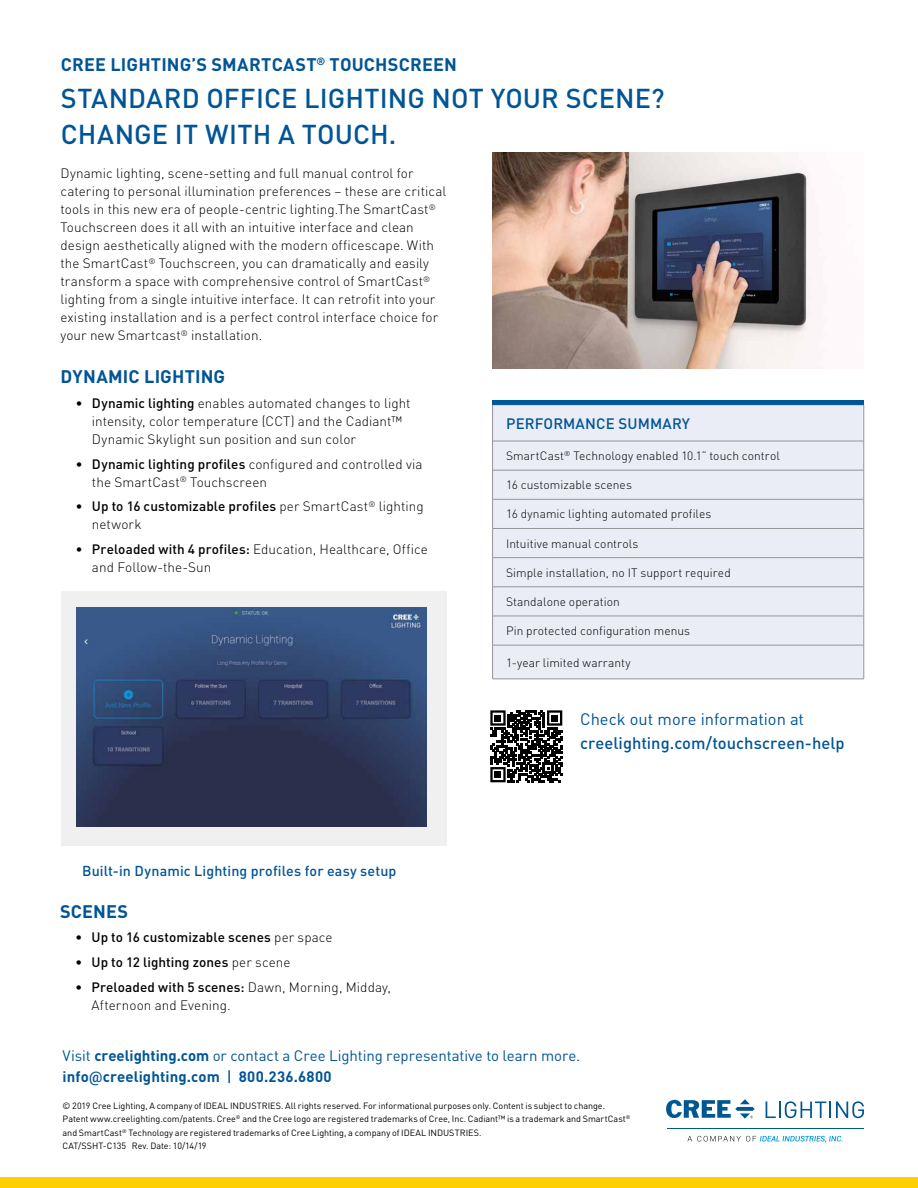
<style>
.page{position:relative;width:918px;height:1188px;background:#fff}
.page>*{position:absolute;margin:0;border:0;box-sizing:border-box;transform-origin:0 0}
.t1{font:500 27px/36px "DINOT";letter-spacing:.005em;color:#005596}
.t2{font:700 18px "DINOT";letter-spacing:.01em;color:#005596}
.t3{font:500 16.5px "DINOT";color:#005596}
.t4{font:16.5px "DINOT";color:#005596}
.t5{font:15px/21px "DINOT";letter-spacing:-.005em;color:#005596}
.t6{font:500 15px "DINOT";letter-spacing:.01em;color:#005596}
.t7{font:500 14.25px "DINOT";letter-spacing:.01em;color:#005596}
.t8{font:300 13.5px/18px "DINOT";letter-spacing:.005em;color:#000}
.t9{font:500 13.5px "DINOT";letter-spacing:.005em;color:#000}
.t10{font:300 12px "DINOT";letter-spacing:.005em;color:#000}
.t11{font:9px/13.5px "DINOT";color:#000}
.s1{font-weight:500}
.s2{font-weight:300}
.s3{font-weight:700}
.s4{font-family:"Roboto";font-weight:500}
</style>
<div class="page">
<img style="left:492px;top:152px;width:319px;height:216px">
<div style="left:493px;top:400px;width:371px;height:5px;background:#005596"></div>
<div style="left:493px;top:405px;width:371px;height:274px;background:#eaedf5"></div>
<hr style="left:492px;top:405px;width:1px;height:36px;background:#939598">
<hr style="left:864px;top:405px;width:1px;height:36px;background:#939598">
<hr style="left:493px;top:441px;width:371px;height:1px;background:#939598">
<hr style="left:493px;top:470px;width:371px;height:1px;background:#939598">
<hr style="left:493px;top:499px;width:371px;height:1px;background:#939598">
<hr style="left:493px;top:528px;width:371px;height:1px;background:#939598">
<hr style="left:493px;top:557px;width:371px;height:1px;background:#939598">
<hr style="left:493px;top:587px;width:371px;height:1px;background:#939598">
<hr style="left:493px;top:616px;width:371px;height:1px;background:#939598">
<svg style="left:492px;top:441px;width:1px;height:87px"></svg>
<svg style="left:864px;top:441px;width:1px;height:87px"></svg>
<hr style="left:492px;top:528px;width:1px;height:30px;background:#939598">
<hr style="left:864px;top:528px;width:1px;height:30px;background:#939598">
<svg style="left:492px;top:558px;width:1px;height:87px"></svg>
<svg style="left:864px;top:558px;width:1px;height:87px"></svg>
<hr style="left:492px;top:645px;width:1px;height:34px;background:#939598">
<hr style="left:864px;top:645px;width:1px;height:34px;background:#939598">
<hr style="left:493px;top:645px;width:371px;height:1px;background:#939598">
<hr style="left:492px;top:679px;width:372px;height:1px;background:#939598">
<hr style="left:492px;top:404px;width:372px;height:1px;background:#005596">
<hr style="left:667px;top:1128px;width:196px;height:1px;background:#005792">
<svg style="left:766px;top:1101px;width:98px;height:17px"></svg>
<svg style="left:666px;top:1099px;width:89px;height:20px"></svg>
<svg style="left:688px;top:1136px;width:155px;height:6px"></svg>
<svg style="left:490px;top:710px;width:72px;height:72px"></svg>
<div style="left:551px;top:715px;width:7px;height:6px;background:#000"></div>
<div style="left:495px;top:771px;width:6px;height:7px;background:#000"></div>
<div style="left:0;top:1178px;width:918px;height:10px;background:#ffcf01"></div>
<div style="left:61px;top:591px;width:385px;height:255px;background:#f0f0f1"></div>
<img style="left:77px;top:608px;width:350px;height:218px">
<h2 class="t2" style="left:61px;top:53px;width:398px">CREE LIGHTING’S SMARTCAST<sup>®</sup> TOUCHSCREEN</h2>
<h1 class="t1" style="left:61px;top:80px;width:605px">STANDARD OFFICE LIGHTING NOT YOUR SCENE?<br>CHANGE IT WITH A TOUCH.</h1>
<p class="t8" style="left:60px;top:165px;width:387px">Dynamic lighting, scene-setting and full manual control for catering to personal illumination preferences – these are critical tools in this new era of people-centric lighting.The SmartCast<sup>® </sup>Touchscreen does it all with an intuitive interface and clean design aesthetically aligned with the modern officescape. With the SmartCast<sup>®</sup> Touchscreen, you can dramatically and easily transform a space with comprehensive control of SmartCast<sup>® </sup>lighting from a single intuitive interface. It can retrofit into your existing installation and is a perfect control interface choice for your new Smartcast<sup>®</sup> installation.</p>
<h2 class="t2" style="left:61px;top:365px;width:166px">DYNAMIC LIGHTING</h2>
<p class="t8" style="left:92px;top:394px;width:320px;text-indent:-16px">• <span class="s1">Dynamic lighting</span> enables automated changes to light intensity, color temperature (CCT) and the Cadiant™<br>Dynamic Skylight sun position and sun color</p>
<p class="t8" style="left:92px;top:455px;width:332px;text-indent:-16px">• <span class="s1">Dynamic lighting profiles</span> configured and controlled via the SmartCast<sup>®</sup> Touchscreen</p>
<p class="t8" style="left:92px;top:498px;width:333px;text-indent:-16px">• <span class="s1">Up to 16 customizable profiles</span> per SmartCast<sup>®</sup> lighting network</p>
<p class="t8" style="left:92px;top:540px;width:338px;text-indent:-16px">• <span class="s1">Preloaded with 4 profiles:</span> Education, Healthcare, Office and Follow-the-Sun</p>
<p class="t7" style="left:82px;top:861px;width:316px">Built-in Dynamic Lighting profiles for easy setup</p>
<h2 class="t2" style="left:60px;top:899px;width:70px">SCENES</h2>
<p class="t9" style="left:75px;top:929px;width:259px"><span class="s2">•</span> Up to 16 customizable scenes <span class="s2">per space</span></p>
<p class="t9" style="left:75px;top:954px;width:217px"><span class="s2">•</span> Up to 12 lighting zones <span class="s2">per scene</span></p>
<p class="t8" style="left:91px;top:978px;width:301px;text-indent:-16px">• <span class="s1">Preloaded with 5 scenes:</span> Dawn, Morning, Midday,<br>Afternoon and Evening.</p>
<p class="t6" style="left:506px;top:414px;width:185px">PERFORMANCE SUMMARY</p>
<p class="t10" style="left:506px;top:448px;width:275px">SmartCast<sup>®</sup> Technology enabled 10.1” touch control</p>
<p class="t10" style="left:506px;top:478px;width:128px">16 customizable scenes</p>
<p class="t10" style="left:506px;top:507px;width:207px">16 dynamic lighting automated profiles</p>
<p class="t10" style="left:506px;top:536px;width:134px">Intuitive manual controls</p>
<p class="t10" style="left:506px;top:565px;width:226px">Simple installation, no IT support required</p>
<p class="t10" style="left:506px;top:594px;width:115px">Standalone operation</p>
<p class="t10" style="left:506px;top:623px;width:186px">Pin protected configuration menus</p>
<p class="t10" style="left:506px;top:655px;width:126px">1-year limited warranty</p>
<p class="t4" style="left:580px;top:709px;width:225px">Check out more information at</p>
<p class="t3" style="left:580px;top:732px;width:266px">creelighting.com/touchscreen-help</p>
<p class="t5" style="left:63px;top:1045px;width:519px">Visit <span class="s3">creelighting.com</span> or contact a Cree Lighting representative to learn more. <span class="s3">info</span><span class="s4">@</span><span class="s3">creelighting.com</span> <span class="s1">|</span> <span class="s3">800.236.6800</span></p>
<p class="t11" style="left:63px;top:1099px;width:569px">© 2019 Cree Lighting, A company of IDEAL INDUSTRIES. All rights reserved. For informational purposes only. Content is subject to change.<br>Patent www.creelighting.com/patents. Cree<sup>®</sup> and the Cree logo are registered trademarks of Cree, Inc. Cadiant™ is a trademark and SmartCast<sup>® </sup>and SmartCast<sup>®</sup> Technology are registered trademarks of Cree Lighting, a company of IDEAL INDUSTRIES.<br>CAT/SSHT-C135 Rev. Date: 10/14/19</p>
</div>
